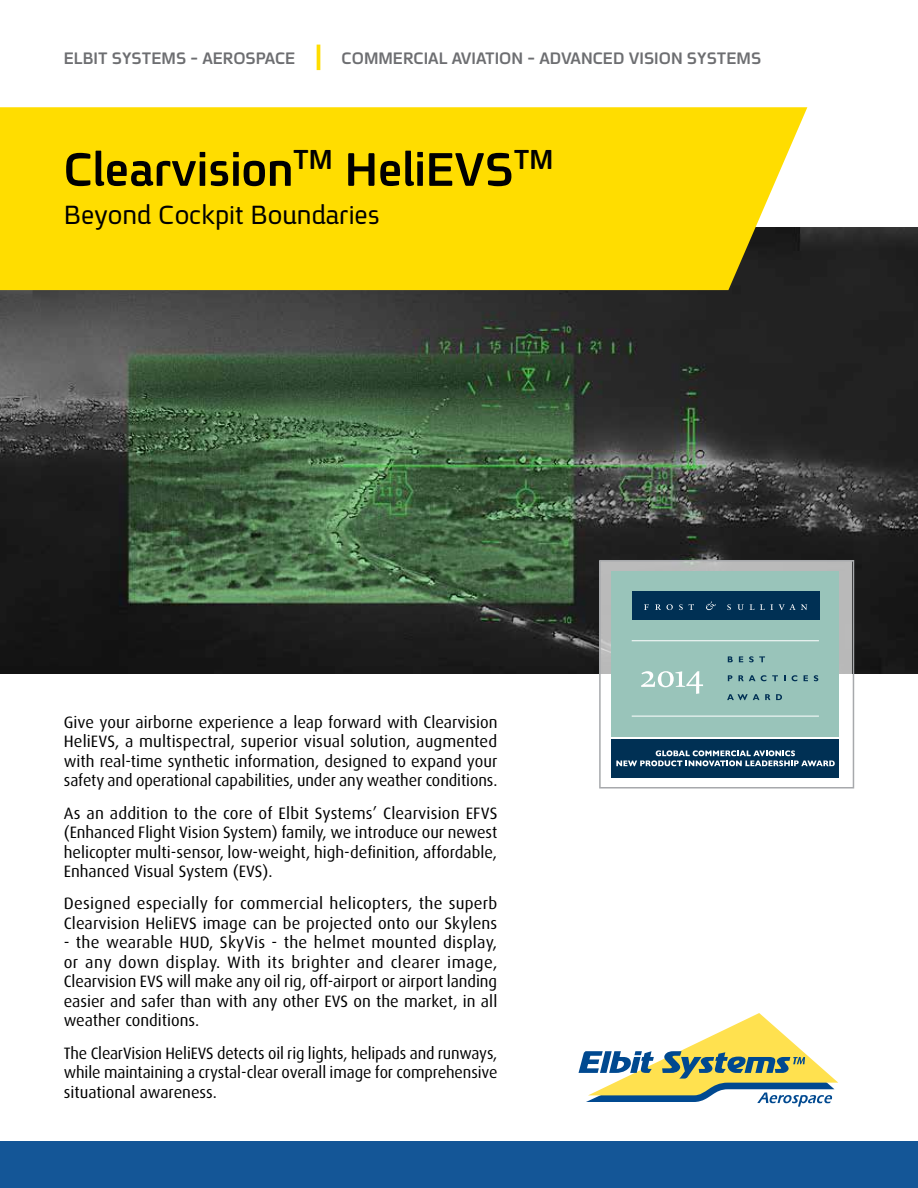
<style>
.page{position:relative;width:918px;height:1188px;background:#fff}
.page>*{position:absolute;margin:0;border:0;box-sizing:border-box;transform-origin:0 0}
.t1{font:51px "En Spoiler B";color:#000}
.t2{font:29.7px "En Spoiler B";color:#000}
.t3{font:28.5px "En Spoiler";color:#000}
.t4{font:18px "En Spoiler B";color:#6d6e71}
.t5{font:16.5px/19.5px "Dax";color:#000;text-align:justify}
</style>
<div class="page">
<img style="left:0;top:227px;width:918px;height:447px">
<div style="left:0;top:107px;width:807px;height:183px;background:#fd0"></div>
<div style="left:0;top:1141px;width:918px;height:47px;background:#145697"></div>
<svg style="left:579px;top:1013px;width:259px;height:94px"></svg>
<hr style="left:317px;top:45px;width:3px;height:25px;background:#fd0">
<svg style="left:602px;top:563px;width:249px;height:215px;fill:#bbb"></svg>
<div style="left:611px;top:571px;width:228px;height:166px;background:#99c4ba"></div>
<div style="left:611px;top:739px;width:228px;height:38px;background:#003054"></div>
<div style="left:632px;top:592px;width:187px;height:28px;background:#003054"></div>
<svg style="left:644px;top:604px;width:5px;height:6px"></svg>
<svg style="left:655px;top:604px;width:18px;height:6px"></svg>
<svg style="left:679px;top:604px;width:4px;height:6px"></svg>
<svg style="left:689px;top:604px;width:5px;height:6px"></svg>
<svg style="left:706px;top:602px;width:10px;height:8px"></svg>
<svg style="left:727px;top:604px;width:4px;height:6px"></svg>
<svg style="left:738px;top:604px;width:6px;height:6px"></svg>
<svg style="left:750px;top:604px;width:23px;height:6px"></svg>
<svg style="left:779px;top:604px;width:28px;height:6px"></svg>
<hr style="left:632px;top:641px;width:187px;height:1px;background:#fff">
<hr style="left:632px;top:716px;width:187px;height:1px;background:#fff">
<svg style="left:728px;top:656px;width:5px;height:6px"></svg>
<svg style="left:739px;top:656px;width:4px;height:6px"></svg>
<svg style="left:749px;top:656px;width:16px;height:6px"></svg>
<svg style="left:728px;top:675px;width:4px;height:6px"></svg>
<svg style="left:738px;top:675px;width:28px;height:6px"></svg>
<svg style="left:772px;top:675px;width:6px;height:6px"></svg>
<svg style="left:792px;top:675px;width:5px;height:6px"></svg>
<svg style="left:804px;top:675px;width:4px;height:6px"></svg>
<svg style="left:814px;top:675px;width:4px;height:6px"></svg>
<svg style="left:727px;top:694px;width:43px;height:6px"></svg>
<svg style="left:776px;top:694px;width:6px;height:6px"></svg>
<svg style="left:641px;top:671px;width:62px;height:23px"></svg>
<svg style="left:616px;top:750px;width:219px;height:16px"></svg>
<div style="left:599px;top:560px;width:255px;height:229px;border:2px solid #a7a9ac"></div>
<p class="t4" style="left:64px;top:45px;width:233px">ELBIT SYSTEMS - AEROSPACE</p>
<p class="t4" style="left:342px;top:45px;width:421px">COMMERCIAL AVIATION - ADVANCED VISION SYSTEMS</p>
<h1 class="t2" style="left:293px;top:138px;width:41px">TM</h1>
<h1 class="t2" style="left:514px;top:138px;width:41px">TM</h1>
<h1 class="t1" style="left:64px;top:133px;width:452px">Clearvision HeliEVS</h1>
<h1 class="t3" style="left:64px;top:195px;width:318px">Beyond Cockpit Boundaries</h1>
<p class="t5" style="left:64px;top:713px;width:435px">Give your airborne experience a leap forward with Clearvision HeliEVS, a multispectral, superior visual solution, augmented with real-time synthetic information, designed to expand your safety and operational capabilities, under any weather conditions.</p>
<p class="t5" style="left:64px;top:803px;width:435px">As an addition to the core of Elbit Systems’ Clearvision EFVS (Enhanced Flight Vision System) family, we introduce our newest helicopter multi-sensor, low-weight, high-defnition, affordable, Enhanced Visual System (EVS).</p>
<p class="t5" style="left:64px;top:894px;width:435px">Designed especially for commercial helicopters, the superb<br>Clearvision HeliEVS image can be projected onto our Skylens</p>
<p class="t5" style="left:64px;top:933px;width:435px">- the wearable HUD, SkyVis - the helmet mounted display, or any down display. With its brighter and clearer image, Clearvision EVS will make any oil rig, off-airport or airport landing easier and safer than with any other EVS on the market, in all weather conditions.</p>
<p class="t5" style="left:64px;top:1043px;width:435px">The ClearVision HeliEVS detects oil rig lights, helipads and runways, while maintaining a crystal-clear overall image for comprehensive situational awareness.</p>
</div>
